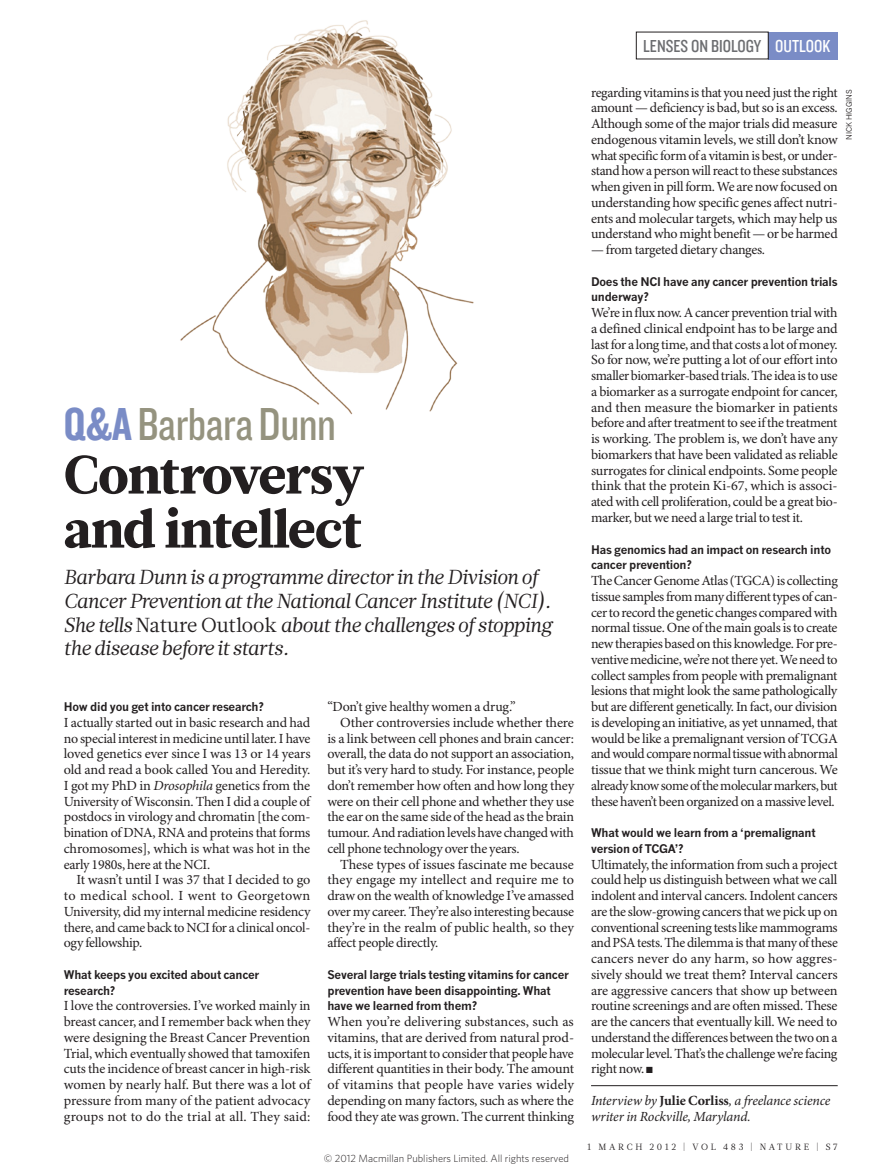
<style>
.page{position:relative;width:893px;height:1174px;background:#fff}
.page>*{position:absolute;margin:0;border:0;box-sizing:border-box;transform-origin:0 0}
.Q_A_HEAD_36{font:900 54px/54px "Glosa Math";letter-spacing:-.02em;color:#231f20}
.Q_A_MAIN_STRAP{font:48px "Knockout 29 Junior Ltweight";letter-spacing:-.01em;color:#95937f}
.OUTLOOK_INTRO{font:italic 20.25px/23.7px "Glosa Math";color:#231f20}
.t1{font:18px "Knockout 29 Junior Ltweight";color:#6c6d70}
.BODY_1ST_PARA{font:13.95px/15.8px "Minion Pro";letter-spacing:-.02em;color:#231f20;text-align:justify}
.BODY_INDENT{font:13.95px/15.8px "Minion Pro";letter-spacing:-.02em;color:#231f20;text-align:justify}
.AUTHOR_DETAILS{font:italic 13.95px/15.8px "Minion Pro";letter-spacing:-.01em;color:#231f20}
.Q_A_QUESTION{font:700 11.7px/15.8px "News Gothic MTOT";letter-spacing:-.02em;color:#231f20}
.t2{font:300 10.5px "Whitney";color:#231f20}
.t3{font:9px "Glosa Math";letter-spacing:.3em;color:#231f20}
.PIC_CREDIT{font:7.5px "News Gothic MTOT";color:#231f20}
.s1{color:#fff}
.s2{font-family:"Knockout 49 Liteweight";color:#7a8cc6}
.s3{font-style:normal}
.s4{font-style:italic}
.s5{font-weight:700;font-style:normal}
</style>
<div class="page">
<hr style="left:591px;top:1085px;width:247px;height:1px;background:#231f20">
<img style="left:180px;top:20px;width:294px;height:395px">
<div style="left:768px;top:32px;width:70px;height:27px;background:#7a8cc6"></div>
<p class="t1" style="left:643px;top:34px;width:189px">LENSES ON BIOLOGY <span class="s1">OUTLOOK</span></p>
<p class="Q_A_MAIN_STRAP" style="left:64px;top:393px;width:274px"><span class="s2">Q&amp;A</span> Barbara Dunn</p>
<p class="Q_A_HEAD_36" style="left:64px;top:449px;width:302px">Controversy and intellect</p>
<p class="OUTLOOK_INTRO" style="left:64px;top:566px;width:491px">Barbara Dunn is a programme director in the Division of Cancer Prevention at the National Cancer Institute (NCI).<br>She tells <span class="s3">Nature Outlook</span> about the challenges of stopping the disease before it starts.</p>
<p class="Q_A_QUESTION" style="left:64px;top:699px;width:202px">How did you get into cancer research?</p>
<p class="BODY_1ST_PARA" style="left:64px;top:715px;width:248px">I actually started out in basic research and had no special interest in medicine until later. I have loved genetics ever since I was 13 or 14 years old and read a book called You and Heredity.<br>I got my PhD in <span class="s4">Drosophila</span> genetics from the University of Wisconsin. Then I did a couple of postdocs in virology and chromatin [the com&shy;bination of DNA, RNA and proteins that forms chromosomes], which is what was hot in the early 1980s, here at the NCI.</p>
<p class="BODY_INDENT" style="left:64px;top:872px;width:248px;text-indent:13px">It wasn’t until I was 37 that I decided to go to medical school. I went to Georgetown University, did my internal medicine residency there, and came back to NCI for a clinical oncol&shy;ogy fellowship.</p>
<p class="Q_A_QUESTION" style="left:64px;top:966px;width:197px">What keeps you excited about cancer research?</p>
<p class="BODY_1ST_PARA" style="left:64px;top:998px;width:248px">I love the controversies. I’ve worked mainly in breast cancer, and I remember back when they were designing the Breast Cancer Prevention Trial, which eventually showed that tamoxifen cuts the incidence of breast cancer in high-risk women by nearly half. But there was a lot of pressure from many of the patient advocacy groups not to do the trial at all. They said:</p>
<p class="BODY_1ST_PARA" style="left:327px;top:699px;width:190px">“Don’t give healthy women a drug.”</p>
<p class="BODY_INDENT" style="left:327px;top:715px;width:248px;text-indent:13px">Other controversies include whether there is a link between cell phones and brain cancer: overall, the data do not support an association, but it’s very hard to study. For instance, people don’t remember how often and how long they were on their cell phone and whether they use the ear on the same side of the head as the brain tumour. And radiation levels have changed with cell phone technology over the years.</p>
<p class="BODY_INDENT" style="left:327px;top:857px;width:248px;text-indent:13px">These types of issues fascinate me because they engage my intellect and require me to draw on the wealth of knowledge I’ve amassed over my career. They’re also interesting because they’re in the realm of public health, so they affect people directly.</p>
<p class="Q_A_QUESTION" style="left:327px;top:966px;width:243px">Several large trials testing vitamins for cancer prevention have been disappointing. What have we learned from them?</p>
<p class="BODY_1ST_PARA" style="left:327px;top:1014px;width:248px">When you’re delivering substances, such as vitamins, that are derived from natural prod&shy;ucts, it is important to consider that people have different quantities in their body. The amount of vitamins that people have varies widely depending on many factors, such as where the food they ate was grown. The current thinking</p>
<p class="t2" style="left:324px;top:1151px;width:247px">© 2012 Macmillan Publishers Limited. All rights reserved</p>
<p class="BODY_1ST_PARA" style="left:591px;top:85px;width:248px">regarding vitamins is that you need just the right amount — deficiency is bad, but so is an excess.<br>Although some of the major trials did measure endogenous vitamin levels, we still don’t know what specific form of a vitamin is best, or under&shy;stand how a person will react to these substances when given in pill form. We are now focused on understanding how specific genes affect nutri&shy;ents and molecular targets, which may help us understand who might benefit — or be harmed</p>
<p class="BODY_1ST_PARA" style="left:591px;top:242px;width:175px">— from targeted dietary changes.</p>
<p class="Q_A_QUESTION" style="left:591px;top:273px;width:248px">Does the NCI have any cancer prevention trials underway?</p>
<p class="BODY_1ST_PARA" style="left:591px;top:305px;width:248px">We’re in flux now. A cancer prevention trial with a defined clinical endpoint has to be large and last for a long time, and that costs a lot of money.<br>So for now, we’re putting a lot of our effort into smaller biomarker-based trials. The idea is to use a biomarker as a surrogate endpoint for cancer, and then measure the biomarker in patients before and after treatment to see if the treatment is working. The problem is, we don’t have any biomarkers that have been validated as reliable surrogates for clinical endpoints. Some people think that the protein Ki-67, which is associ&shy;ated with cell proliferation, could be a great bio&shy;marker, but we need a large trial to test it.</p>
<p class="Q_A_QUESTION" style="left:591px;top:541px;width:242px">Has genomics had an impact on research into cancer prevention?</p>
<p class="BODY_1ST_PARA" style="left:591px;top:573px;width:248px">The Cancer Genome Atlas (TGCA) is collecting tissue samples from many different types of can&shy;cer to record the genetic changes compared with normal tissue. One of the main goals is to create new therapies based on this knowledge. For pre&shy;ventive medicine, we’re not there yet. We need to collect samples from people with premalignant lesions that might look the same pathologically but are different genetically. In fact, our division is developing an initiative, as yet unnamed, that would be like a premalignant version of TCGA and would compare normal tissue with abnormal tissue that we think might turn cancerous. We already know some of the molecular markers, but these haven’t been organized on a massive level.</p>
<p class="Q_A_QUESTION" style="left:591px;top:825px;width:226px">What would we learn from a ‘premalignant version of TCGA’?</p>
<p class="BODY_1ST_PARA" style="left:591px;top:857px;width:248px">Ultimately, the information from such a project could help us distinguish between what we call indolent and interval cancers. Indolent cancers are the slow-growing cancers that we pick up on conventional screening tests like mammograms and PSA tests. The dilemma is that many of these cancers never do any harm, so how aggres&shy;sively should we treat them? Interval cancers are aggressive cancers that show up between routine screenings and are often missed. These are the cancers that eventually kill. We need to understand the differences between the two on a molecular level. That’s the challenge we’re facing right now. ■</p>
<p class="AUTHOR_DETAILS" style="left:591px;top:1093px;width:241px">Interview by <span class="s5">Julie Corliss</span>, a freelance science writer in Rockville, Maryland.</p>
<p class="t3" style="left:587px;top:1141px;width:252px">1 MARCH 2012 | VOL 483 | NATURE | S7</p>
<p class="PIC_CREDIT" style="left:845px;top:140px;width:52px;rotate:-90deg">NICK HIGGINS</p>
</div>
